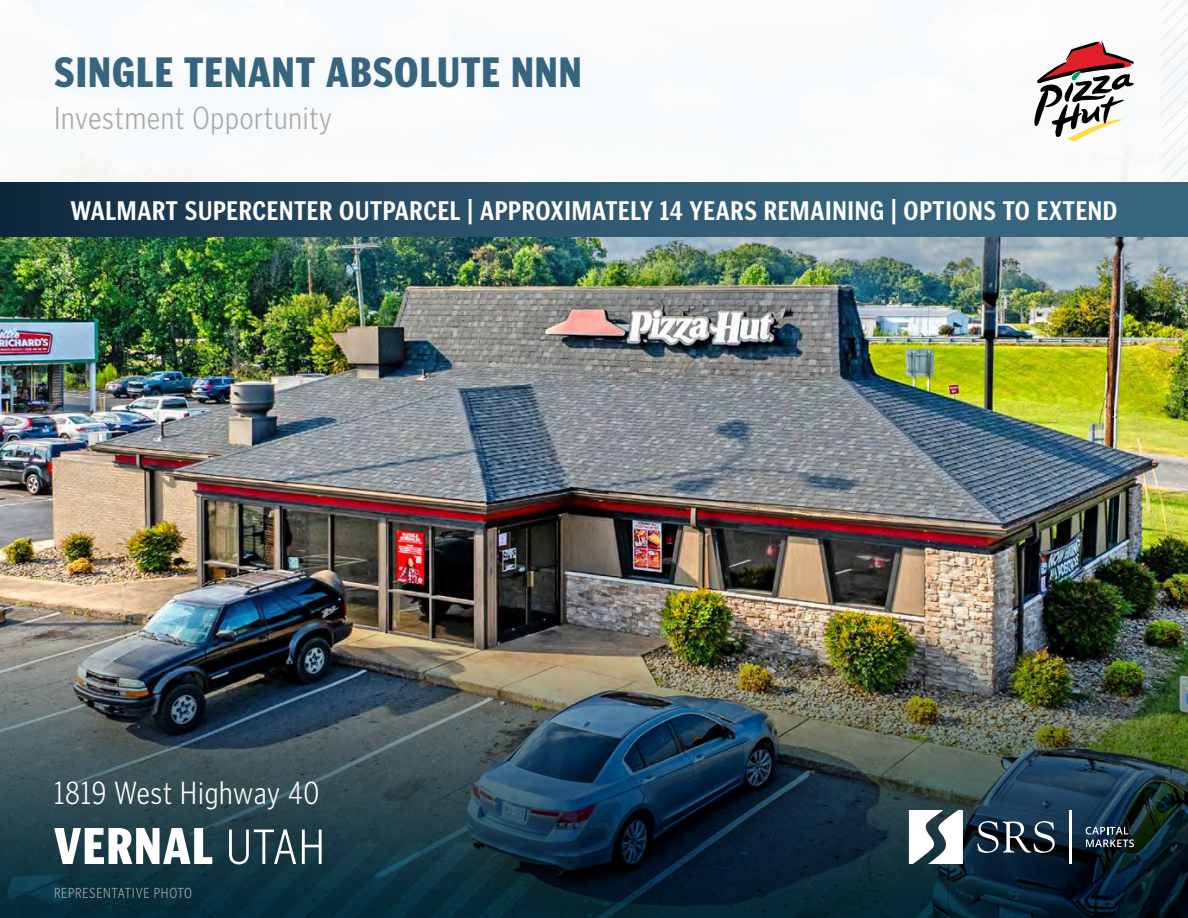
<style>
.page{position:relative;width:1188px;height:918px;background:#fff}
.page>*{position:absolute;margin:0;border:0;box-sizing:border-box;transform-origin:0 0}
.t1{font:900 51px "Poynter Gothic Text Cond";letter-spacing:.025em;color:#fff}
.t2{font:900 42px "Poynter Gothic Text Cond";letter-spacing:.025em;color:#37657f}
.t3{font:300 33px "Poynter Gothic Text Cond";letter-spacing:.025em;color:#aaa9aa}
.t4{font:300 33px "Poynter Gothic Text Cond";letter-spacing:.025em;color:#fff}
.t5{font:700 27px "Poynter Gothic Text Cond";letter-spacing:.025em;color:#fff}
.t6{font:300 15px "Poynter Gothic Text Cond";letter-spacing:.05em;color:#aaa9aa}
.s1{font-weight:300}
</style>
<div class="page">
<img style="left:0;top:236px;width:1188px;height:378px">
<img style="left:0;top:614px;width:1188px;height:304px">
<svg style="left:1161px;top:0;width:27px;height:182px"></svg>
<svg style="left:0;top:844px;width:574px;height:74px;background:#0c303c"></svg>
<svg style="left:1034px;top:41px;width:100px;height:100px"></svg>
<div style="left:0;top:182px;width:1188px;height:54px;background:linear-gradient(to right,#17334a,#3f718b)"></div>
<svg style="left:977px;top:821px;width:78px;height:32px"></svg>
<svg style="left:909px;top:810px;width:54px;height:54px"></svg>
<svg style="left:1086px;top:827px;width:48px;height:20px"></svg>
<hr style="left:1069px;top:810px;width:3px;height:54px;background:#fff">
<h2 class="t2" style="left:54px;top:49px;width:529px">SINGLE TENANT ABSOLUTE NNN</h2>
<p class="t3" style="left:54px;top:100px;width:280px">Investment Opportunity</p>
<p class="t5" style="left:71px;top:196px;width:1048px">WALMART SUPERCENTER OUTPARCEL | APPROXIMATELY 14 YEARS REMAINING | OPTIONS TO EXTEND</p>
<p class="t4" style="left:54px;top:775px;width:267px">1819 West Highway 40</p>
<h1 class="t1" style="left:54px;top:818px;width:272px">VERNAL <span class="s1">UTAH</span></h1>
<p class="t6" style="left:54px;top:885px;width:140px">REPRESENTATIVE PHOTO</p>
</div>
